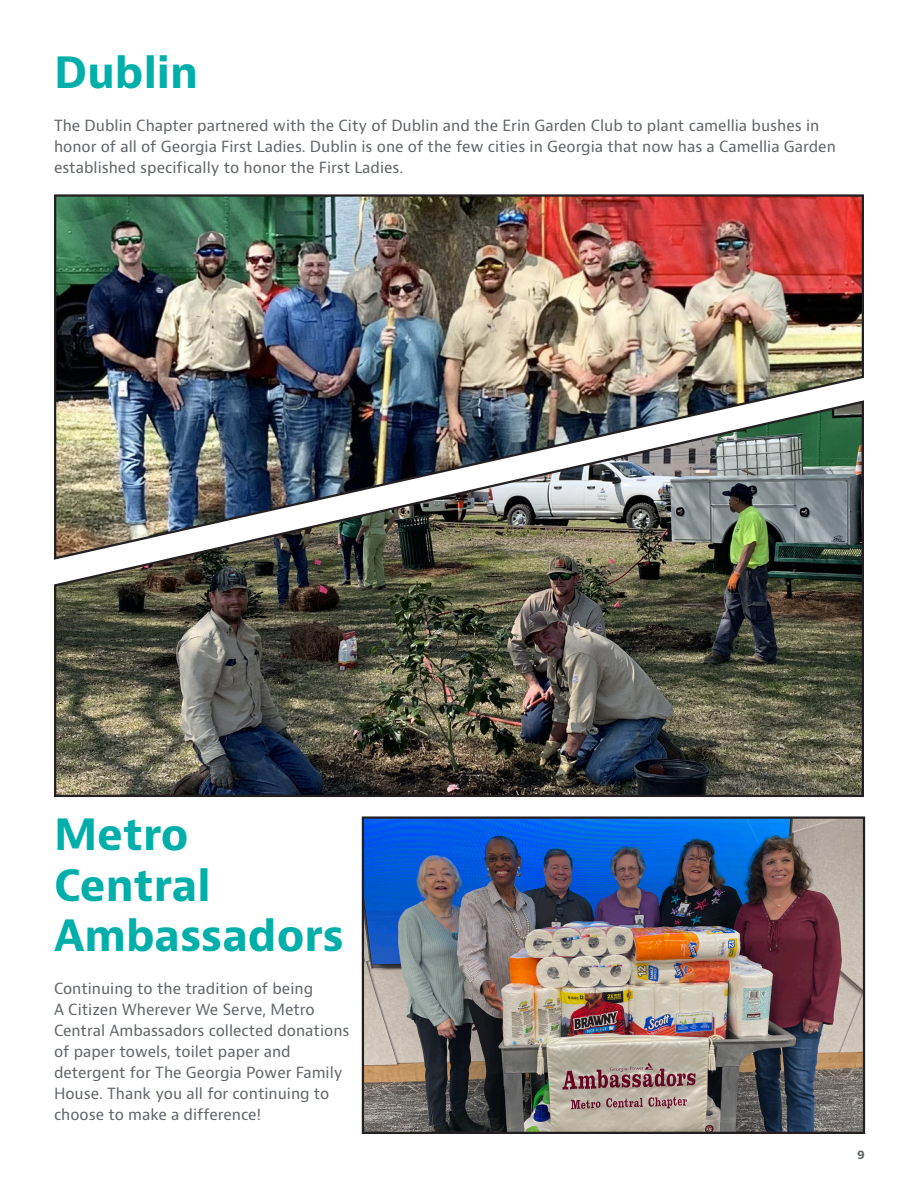
<style>
.page{position:relative;width:918px;height:1188px;background:#fff}
.page>*{position:absolute;margin:0;border:0;box-sizing:border-box;transform-origin:0 0}
.t1{font:700 42px/50.4px "Bernino Sans";color:#00afaa}
.t2{font:15px/21px "Bernino Sans";color:#62656a}
.t3{font:700 12px "Bernino Sans";color:#62656a}
</style>
<div class="page">
<img style="left:54px;top:561px;width:810px;height:236px">
<img style="left:54px;top:194px;width:810px;height:367px">
<img style="left:365px;top:819px;width:497px;height:312px">
<div style="left:362px;top:816px;width:503px;height:318px;border:2px solid #231f20"></div>
<p class="t1" style="left:54px;top:49px;width:146px">Dublin</p>
<p class="t2" style="left:54px;top:115px;width:783px">The Dublin Chapter partnered with the City of Dublin and the Erin Garden Club to plant camellia bushes in honor of all of Georgia First Ladies. Dublin is one of the few cities in Georgia that now has a Camellia Garden established specifically to honor the First Ladies.</p>
<p class="t1" style="left:54px;top:811px;width:292px">Metro<br>Central<br>Ambassadors</p>
<p class="t2" style="left:54px;top:978px;width:297px">Continuing to the tradition of being<br>A Citizen Wherever We Serve, Metro Central Ambassadors collected donations of paper towels, toilet paper and detergent for The Georgia Power Family House. Thank you all for continuing to choose to make a difference!</p>
<p class="t3" style="left:857px;top:1147px;width:9px">9</p>
</div>
